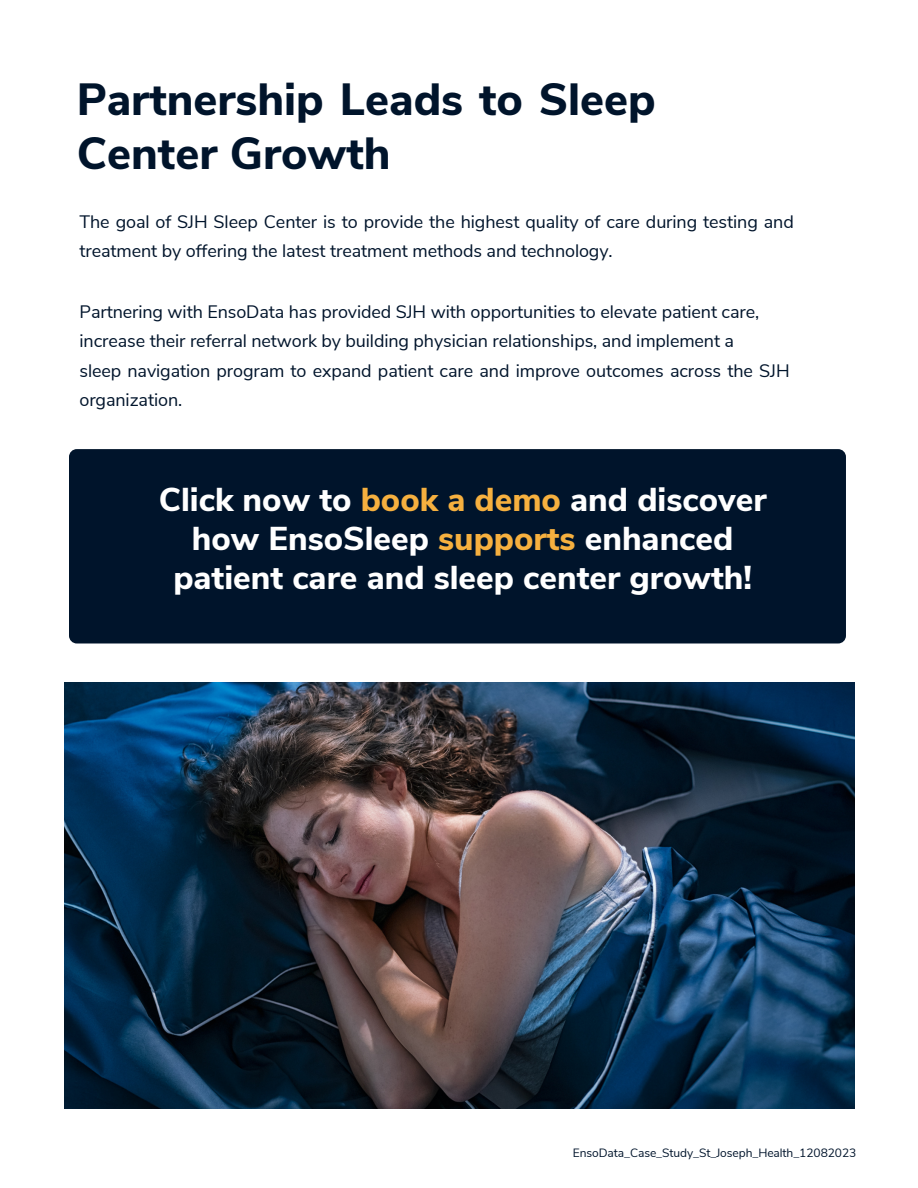
<style>
.page{position:relative;width:918px;height:1188px;background:#fff}
.page>*{position:absolute;margin:0;border:0;box-sizing:border-box;transform-origin:0 0}
.t1{font:800 45px/54px "Nunito Sans";color:#00142b}
.t2{font:800 33px/39.3px "Nunito Sans";color:#fff;text-align:center}
.t3{font:18px/29.2px "Nunito Sans";letter-spacing:-.005em;color:#00142b}
.t4{font:12px "Nunito Sans";letter-spacing:-.005em;color:#00142b}
.s1{color:#f6b03f}
</style>
<div class="page">
<div style="left:69px;top:449px;width:777px;height:195px;background:#00142b;border-radius:8px"></div>
<img style="left:65px;top:683px;width:789px;height:425px">
<p class="t1" style="left:77px;top:73px;width:581px">Partnership Leads to Sleep<br>Center Growth</p>
<p class="t3" style="left:80px;top:207px;width:716px">The goal of SJH Sleep Center is to provide the highest quality of care during testing and treatment by offering the latest treatment methods and technology.</p>
<p class="t3" style="left:80px;top:297px;width:681px">Partnering with EnsoData has provided SJH with opportunities to elevate patient care, increase their referral network by building physician relationships, and implement a</p>
<p class="t3" style="left:80px;top:356px;width:712px">sleep navigation program to expand patient care and improve outcomes across the SJH organization.</p>
<p class="t2" style="left:159px;top:480px;width:609px">Click now to <span class="s1">book a demo</span> and discover how EnsoSleep <span class="s1">supports</span> enhanced patient care and sleep center growth!</p>
<p class="t4" style="left:573px;top:1145px;width:285px">EnsoData_Case_Study_St_Joseph_Health_12082023</p>
</div>
